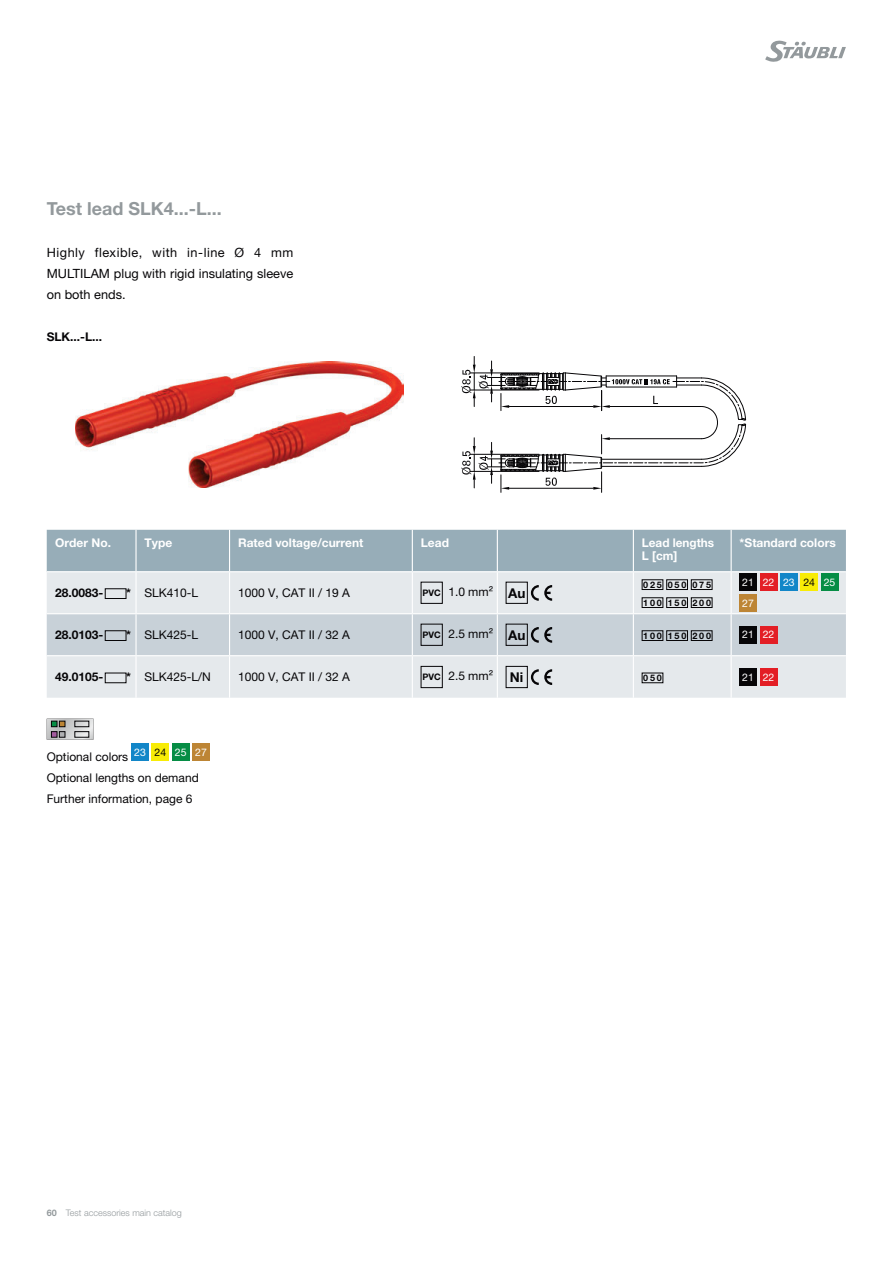
<style>
.page{position:relative;width:893px;height:1263px;background:#fff}
.page>*{position:absolute;margin:0;border:0;box-sizing:border-box;transform-origin:0 0}
.t1{font:700 18px "Helvetica Neue LTW1 G";color:#93999c}
.t2{font:12.75px/21px "Helvetica Neue LTW1 G";color:#060507;text-align:justify}
.t3{font:12px/21px "Helvetica Neue LTW1 G";color:#060507}
.t4{font:700 12px/13.5px "Helvetica Neue LTW1 G";color:#fff}
.t5{font:700 12px "Helvetica Neue LTW1 G";color:#060507}
.t6{font:10.5px/20.7px "Helvetica Neue LTW1 G";color:#fff}
.t7{font:700 9px/18px "Helvetica Neue LTW1 G";letter-spacing:.205em;color:#060507}
.t8{font:300 9px "Helvetica Neue LTW1 G";color:#93999c}
.s1{font-weight:700}
.s2{font-weight:700;font-size:9px}
.s3{font-weight:700;font-size:13.5px}
.s4{color:#060507}
</style>
<div class="page">
<svg style="left:765px;top:41px;width:81px;height:21px"></svg>
<img style="left:75px;top:362px;width:328px;height:126px">
<svg style="left:461px;top:356px;width:285px;height:136px"></svg>
<div style="left:47px;top:530px;width:799px;height:41px;background:#97adb8"></div>
<div style="left:47px;top:572px;width:799px;height:126px;background:#e5e9ec"></div>
<hr style="left:229px;top:530px;width:1px;height:41px;background:#fff">
<hr style="left:412px;top:530px;width:1px;height:41px;background:#fff">
<hr style="left:497px;top:530px;width:1px;height:41px;background:#fff">
<hr style="left:633px;top:530px;width:1px;height:41px;background:#fff">
<hr style="left:47px;top:613px;width:89px;height:1px;background:#fff">
<hr style="left:136px;top:613px;width:276px;height:1px;background:#fff">
<hr style="left:412px;top:613px;width:319px;height:1px;background:#fff">
<hr style="left:135px;top:572px;width:2px;height:41px;background:#fff">
<hr style="left:229px;top:572px;width:1px;height:41px;background:#fff">
<hr style="left:412px;top:572px;width:1px;height:41px;background:#fff">
<hr style="left:497px;top:572px;width:1px;height:41px;background:#fff">
<hr style="left:633px;top:572px;width:1px;height:41px;background:#fff">
<hr style="left:135px;top:656px;width:2px;height:42px;background:#fff">
<hr style="left:229px;top:656px;width:1px;height:42px;background:#fff">
<hr style="left:412px;top:656px;width:1px;height:42px;background:#fff">
<hr style="left:497px;top:656px;width:1px;height:42px;background:#fff">
<hr style="left:633px;top:656px;width:1px;height:42px;background:#fff">
<hr style="left:730px;top:656px;width:2px;height:42px;background:#fff">
<hr style="left:730px;top:572px;width:2px;height:41px;background:#fff">
<hr style="left:731px;top:613px;width:115px;height:1px;background:#fff">
<hr style="left:135px;top:530px;width:2px;height:41px;background:#fff">
<hr style="left:730px;top:530px;width:2px;height:41px;background:#fff">
<div style="left:105px;top:589px;width:21px;height:10px;border:1px solid #060507"></div>
<svg style="left:531px;top:585px;width:21px;height:16px"></svg>
<div style="left:642px;top:580px;width:21px;height:10px;border:1px solid #060507"></div>
<div style="left:666px;top:580px;width:22px;height:10px;border:1px solid #060507"></div>
<div style="left:691px;top:580px;width:21px;height:10px;border:1px solid #060507"></div>
<div style="left:642px;top:598px;width:21px;height:10px;border:1px solid #060507"></div>
<div style="left:666px;top:598px;width:22px;height:10px;border:1px solid #060507"></div>
<div style="left:691px;top:598px;width:21px;height:10px;border:1px solid #060507"></div>
<div style="left:740px;top:574px;width:17px;height:17px;background:#060507"></div>
<div style="left:760px;top:574px;width:17px;height:17px;background:#e31e25"></div>
<div style="left:780px;top:574px;width:17px;height:17px;background:#1286c8"></div>
<div style="left:801px;top:574px;width:17px;height:17px;background:#f8ec06"></div>
<div style="left:821px;top:574px;width:17px;height:17px;background:#068d45"></div>
<div style="left:740px;top:595px;width:17px;height:17px;background:#bd8535"></div>
<svg style="left:47px;top:614px;width:799px;height:42px;background:#c7cfd6"></svg>
<div style="left:642px;top:631px;width:21px;height:10px;border:1px solid #060507"></div>
<div style="left:666px;top:631px;width:22px;height:10px;border:1px solid #060507"></div>
<div style="left:691px;top:631px;width:21px;height:10px;border:1px solid #060507"></div>
<div style="left:740px;top:626px;width:17px;height:17px;background:#060507"></div>
<div style="left:760px;top:626px;width:17px;height:17px;background:#e31e25"></div>
<div style="left:105px;top:673px;width:21px;height:10px;border:1px solid #060507"></div>
<div style="left:421px;top:666px;width:21px;height:22px;border:1px solid #060507"></div>
<div style="left:506px;top:666px;width:21px;height:22px;border:1px solid #060507"></div>
<svg style="left:531px;top:669px;width:21px;height:16px"></svg>
<div style="left:642px;top:673px;width:21px;height:10px;border:1px solid #060507"></div>
<div style="left:740px;top:669px;width:17px;height:17px;background:#060507"></div>
<div style="left:760px;top:669px;width:17px;height:17px;background:#e31e25"></div>
<svg style="left:47px;top:719px;width:47px;height:21px"></svg>
<div style="left:132px;top:744px;width:17px;height:17px;background:#1286c8"></div>
<div style="left:152px;top:744px;width:17px;height:17px;background:#f8ec06"></div>
<div style="left:172px;top:744px;width:17px;height:17px;background:#068d45"></div>
<div style="left:193px;top:744px;width:17px;height:17px;background:#bd8535"></div>
<h1 class="t1" style="left:47px;top:202px;width:177px">Test lead SLK4...-L...</h1>
<p class="t2" style="left:47px;top:243px;width:248px">Highly flexible, with in-line Ø 4 mm MULTILAM plug with rigid insulating sleeve on both ends.</p>
<p class="t5" style="left:47px;top:332px;width:57px">SLK...-L...</p>
<p class="t4" style="left:55px;top:537px;width:57px">Order No.</p>
<p class="t4" style="left:145px;top:537px;width:29px">Type</p>
<p class="t4" style="left:238px;top:537px;width:127px">Rated voltage/current</p>
<p class="t4" style="left:421px;top:537px;width:30px">Lead</p>
<p class="t4" style="left:642px;top:537px;width:74px">Lead lengths<br>L [cm]</p>
<p class="t4" style="left:740px;top:537px;width:98px">*Standard colors</p>
<p class="t5" style="left:55px;top:588px;width:50px">28.0083-</p>
<p class="t3" style="left:126px;top:583px;width:74px"><span class="s1">*</span> SLK410-L</p>
<p class="t3" style="left:238px;top:583px;width:113px">1000 V, CAT II / 19 A</p>
<p class="t3" style="left:422px;top:582px;width:104px"><span class="s2">PVC</span> 1.0 mm² <span class="s3">Au</span></p>
<p class="t7" style="left:643px;top:576px;width:69px">025 050 075<br>100 150 200</p>
<p class="t6" style="left:742px;top:573px;width:95px">21 22 23 <span class="s4">24</span> 25<br>27</p>
<p class="t5" style="left:55px;top:630px;width:50px">28.0103-</p>
<p class="t3" style="left:126px;top:625px;width:74px"><span class="s1">*</span> SLK425-L</p>
<p class="t3" style="left:238px;top:625px;width:113px">1000 V, CAT II / 32 A</p>
<p class="t3" style="left:422px;top:624px;width:104px"><span class="s2">PVC</span> 2.5 mm² <span class="s3">Au</span></p>
<p class="t7" style="left:643px;top:627px;width:69px">100 150 200</p>
<p class="t6" style="left:742px;top:625px;width:34px">21 22</p>
<p class="t5" style="left:55px;top:673px;width:50px">49.0105-</p>
<p class="t3" style="left:126px;top:668px;width:86px"><span class="s1">*</span> SLK425-L/N</p>
<p class="t3" style="left:238px;top:668px;width:113px">1000 V, CAT II / 32 A</p>
<p class="t3" style="left:422px;top:667px;width:102px"><span class="s2">PVC</span> 2.5 mm² <span class="s3">Ni</span></p>
<p class="t7" style="left:643px;top:670px;width:20px">050</p>
<p class="t6" style="left:742px;top:668px;width:34px">21 22</p>
<p class="t3" style="left:47px;top:747px;width:162px">Optional colors <sup>23</sup> <sup>24</sup> <sup>25</sup> <sup>27<br></sup>Optional lengths on demand<br>Further information, page 6</p>
<p class="t8" style="left:47px;top:1207px;width:137px"><span class="s1">60</span> Test accessories main catalog</p>
</div>
